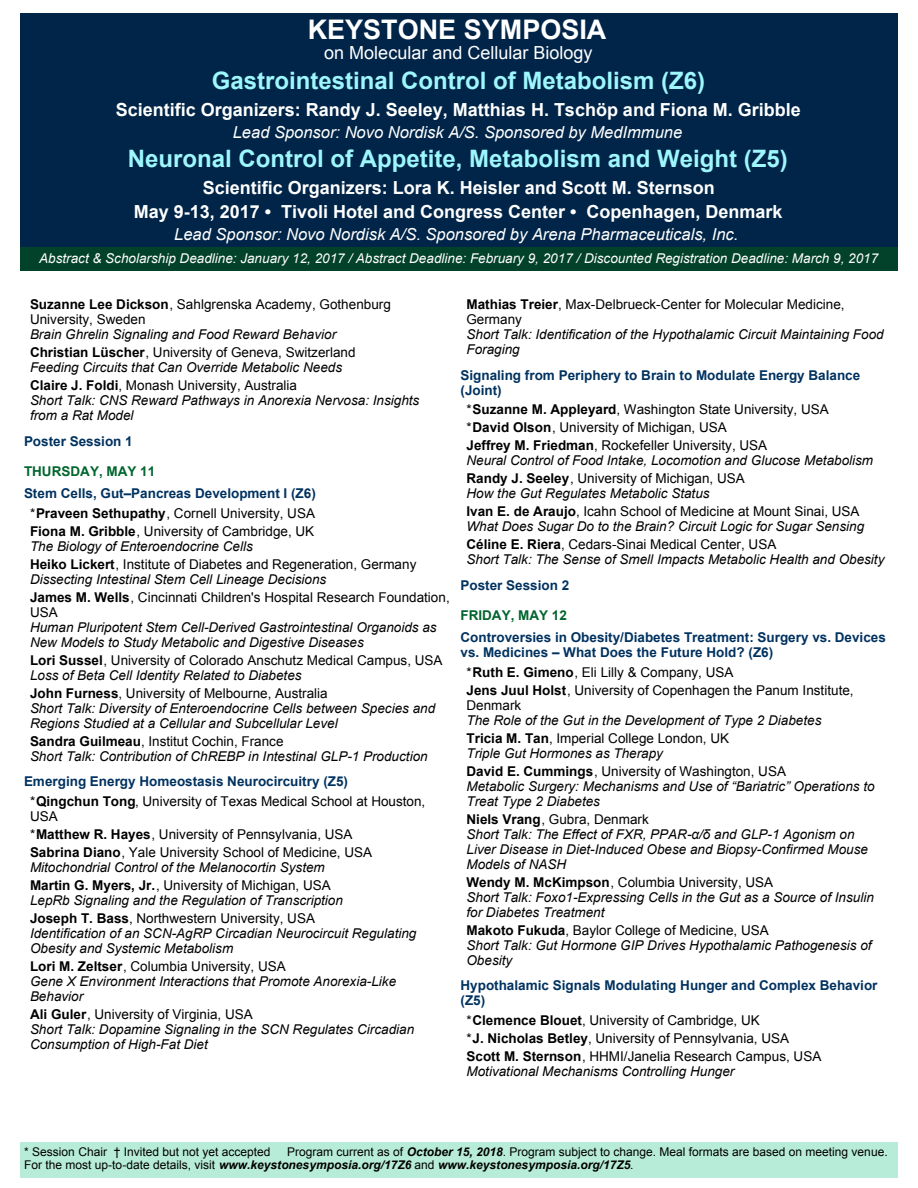
<style>
.page{position:relative;width:918px;height:1188px;background:#fff}
.page>*{position:absolute;margin:0;border:0;box-sizing:border-box;transform-origin:0 0}
.t1{font:700 27px "Arial";color:#fff}
.t2{font:700 24px "Arial";color:#9df7fd}
.t3{font:700 18px/24px "Arial";color:#fff;text-align:center}
.t4{font:18px "Arial";color:#fff}
.t5{font:italic 16.5px "Arial";color:#fff}
.t6{font:italic 13.5px/15px "Arial";color:#000}
.t7{font:13.5px/18px "Arial";color:#000}
.t8{font:700 13.5px/15px "Arial";color:#003260}
.t9{font:italic 13.5px "Arial";color:#fff}
.t10{font:700 13.5px "Arial";color:#00652e}
.t11{font:12px/13.5px "Arial";color:#000}
.s1{font-weight:700}
.s2{font-weight:700;font-style:normal}
.s3{font-style:normal}
.s4{font-weight:400;color:#000}
.s5{color:#000}
.s6{font-style:italic}
.s7{font-weight:700;font-style:italic}
</style>
<div class="page">
<div style="left:20px;top:1142px;width:877px;height:36px;background:#b7ecd8"></div>
<div style="left:20px;top:14px;width:877px;height:234px;background:#012548"></div>
<div style="left:20px;top:248px;width:877px;height:24px;background:#02412a"></div>
<h1 class="t1" style="left:308px;top:19px;width:300px">KEYSTONE SYMPOSIA</h1>
<h3 class="t4" style="left:324px;top:45px;width:270px">on Molecular and Cellular Biology</h3>
<h2 class="t2" style="left:212px;top:71px;width:495px">Gastrointestinal Control of Metabolism (Z6)</h2>
<h3 class="t3" style="left:116px;top:99px;width:687px">Scientific Organizers: Randy J. Seeley, Matthias H. Tschöp and Fiona M. Gribble</h3>
<p class="t5" style="left:233px;top:126px;width:451px">Lead Sponsor: Novo Nordisk A/S. Sponsored by MedImmune</p>
<h2 class="t2" style="left:128px;top:149px;width:661px">Neuronal Control of Appetite, Metabolism and Weight (Z5)</h2>
<h3 class="t3" style="left:134px;top:177px;width:650px">Scientific Organizers: Lora K. Heisler and Scott M. Sternson<br>May 9-13, 2017 • Tivoli Hotel and Congress Center • Copenhagen, Denmark</h3>
<p class="t5" style="left:174px;top:228px;width:566px">Lead Sponsor: Novo Nordisk A/S. Sponsored by Arena Pharmaceuticals, Inc.</p>
<p class="t9" style="left:39px;top:253px;width:840px">Abstract &amp; Scholarship Deadline: January 12, 2017 / Abstract Deadline: February 9, 2017 / Discounted Registration Deadline: March 9, 2017</p>
<p class="t7" style="left:30px;top:298px;width:362px;line-height:15px"><span class="s1">Suzanne Lee Dickson</span>, Sahlgrenska Academy, Gothenburg<br>University, Sweden</p>
<p class="t6" style="left:30px;top:326px;width:327px;line-height:18px">Brain Ghrelin Signaling and Food Reward Behavior<br><span class="s2">Christian Lüscher</span><span class="s3">, University of Geneva, Switzerland</span></p>
<p class="t6" style="left:30px;top:359px;width:314px;line-height:18px">Feeding Circuits that Can Override Metabolic Needs<br><span class="s2">Claire J. Foldi</span><span class="s3">, Monash University, Australia</span></p>
<p class="t6" style="left:30px;top:394px;width:391px">Short Talk: CNS Reward Pathways in Anorexia Nervosa: Insights from a Rat Model</p>
<p class="t8" style="left:24px;top:435px;width:110px">Poster Session 1</p>
<p class="t10" style="left:24px;top:466px;width:133px">THURSDAY, MAY 11</p>
<p class="t8" style="left:24px;top:485px;width:293px;line-height:19.5px;text-align:center">Stem Cells, Gut–Pancreas Development I (Z6) <span class="s4">*</span><span class="s5">Praveen Sethupathy</span><span class="s4">, Cornell University, USA</span></p>
<p class="t6" style="left:30px;top:524px;width:286px"><span class="s2">Fiona M. Gribble</span><span class="s3">, University of Cambridge, UK<br></span>The Biology of Enteroendocrine Cells</p>
<p class="t6" style="left:30px;top:557px;width:388px"><span class="s2">Heiko Lickert</span><span class="s3">, Institute of Diabetes and Regeneration, Germany<br></span>Dissecting Intestinal Stem Cell Lineage Decisions</p>
<p class="t7" style="left:30px;top:591px;width:421px;line-height:15px"><span class="s1">James M. Wells</span>, Cincinnati Children's Hospital Research Foundation,<br>USA</p>
<p class="t6" style="left:30px;top:620px;width:408px">Human Pluripotent Stem Cell-Derived Gastrointestinal Organoids as<br>New Models to Study Metabolic and Digestive Diseases</p>
<p class="t7" style="left:30px;top:654px;width:414px;line-height:15px"><span class="s1">Lori Sussel</span>, University of Colorado Anschutz Medical Campus, USA<br><span class="s6">Loss of Beta Cell Identity Related to Diabetes</span></p>
<p class="t6" style="left:30px;top:686px;width:407px"><span class="s2">John Furness</span><span class="s3">, University of Melbourne, Australia<br></span>Short Talk: Diversity of Enteroendocrine Cells between Species and<br>Regions Studied at a Cellular and Subcellular Level</p>
<p class="t6" style="left:30px;top:734px;width:399px"><span class="s2">Sandra Guilmeau</span><span class="s3">, Institut Cochin, France<br></span>Short Talk: Contribution of ChREBP in Intestinal GLP-1 Production</p>
<p class="t8" style="left:30px;top:773px;width:397px;line-height:19.5px;text-indent:-6px">Emerging Energy Homeostasis Neurocircuitry (Z5)<br><span class="s4">*</span><span class="s5">Qingchun Tong</span><span class="s4">, University of Texas Medical School at Houston,</span></p>
<p class="t7" style="left:30px;top:808px;width:344px">USA<br>*<span class="s1">Matthew R. Hayes</span>, University of Pennsylvania, USA<br><span class="s1">Sabrina Diano</span>, Yale University School of Medicine, USA</p>
<p class="t6" style="left:30px;top:859px;width:302px;line-height:18px">Mitochondrial Control of the Melanocortin System<br><span class="s2">Martin G. Myers, Jr.</span><span class="s3">, University of Michigan, USA</span></p>
<p class="t6" style="left:30px;top:892px;width:314px;line-height:18px">LepRb Signaling and the Regulation of Transcription<br><span class="s2">Joseph T. Bass</span><span class="s3">, Northwestern University, USA</span></p>
<p class="t6" style="left:30px;top:926px;width:388px">Identification of an SCN-AgRP Circadian Neurocircuit Regulating<br>Obesity and Systemic Metabolism</p>
<p class="t6" style="left:30px;top:959px;width:368px"><span class="s2">Lori M. Zeltser</span><span class="s3">, Columbia University, USA<br></span>Gene X Environment Interactions that Promote Anorexia-Like<br>Behavior</p>
<p class="t6" style="left:30px;top:1007px;width:386px"><span class="s2">Ali Guler</span><span class="s3">, University of Virginia, USA<br></span>Short Talk: Dopamine Signaling in the SCN Regulates Circadian<br>Consumption of High-Fat Diet</p>
<p class="t7" style="left:466px;top:298px;width:380px;line-height:15px"><span class="s1">Mathias Treier</span>, Max-Delbrueck-Center for Molecular Medicine,<br>Germany</p>
<p class="t6" style="left:466px;top:328px;width:419px">Short Talk: Identification of the Hypothalamic Circuit Maintaining Food<br>Foraging</p>
<p class="t8" style="left:460px;top:369px;width:401px">Signaling from Periphery to Brain to Modulate Energy Balance (Joint)</p>
<p class="t7" style="left:466px;top:402px;width:364px">*<span class="s1">Suzanne M. Appleyard</span>, Washington State University, USA *<span class="s1">David Olson</span>, University of Michigan, USA<br><span class="s1">Jeffrey M. Friedman</span>, Rockefeller University, USA</p>
<p class="t6" style="left:466px;top:452px;width:408px;line-height:18px">Neural Control of Food Intake, Locomotion and Glucose Metabolism<br><span class="s2">Randy J. Seeley</span><span class="s3">, University of Michigan, USA</span></p>
<p class="t7" style="left:466px;top:486px;width:395px"><span class="s6">How the Gut Regulates Metabolic Status<br></span><span class="s1">Ivan E. de Araujo</span>, Icahn School of Medicine at Mount Sinai, USA</p>
<p class="t6" style="left:466px;top:518px;width:399px;line-height:18px">What Does Sugar Do to the Brain? Circuit Logic for Sugar Sensing<br><span class="s2">Céline E. Riera</span><span class="s3">, Cedars-Sinai Medical Center, USA</span></p>
<p class="t6" style="left:466px;top:553px;width:419px">Short Talk: The Sense of Smell Impacts Metabolic Health and Obesity</p>
<p class="t8" style="left:460px;top:579px;width:110px">Poster Session 2</p>
<p class="t10" style="left:460px;top:610px;width:108px">FRIDAY, MAY 12</p>
<p class="t8" style="left:460px;top:631px;width:427px">Controversies in Obesity/Diabetes Treatment: Surgery vs. Devices vs. Medicines – What Does the Future Hold? (Z6)</p>
<p class="t7" style="left:466px;top:664px;width:389px">*<span class="s1">Ruth E. Gimeno</span>, Eli Lilly &amp; Company, USA<br><span class="s1">Jens Juul Holst</span>, University of Copenhagen the Panum Institute,</p>
<p class="t7" style="left:466px;top:697px;width:56px">Denmark</p>
<p class="t6" style="left:466px;top:712px;width:356px;line-height:18px">The Role of the Gut in the Development of Type 2 Diabetes<br><span class="s2">Tricia M. Tan</span><span class="s3">, Imperial College London, UK</span></p>
<p class="t7" style="left:466px;top:745px;width:321px"><span class="s6">Triple Gut Hormones as Therapy<br></span><span class="s1">David E. Cummings</span>, University of Washington, USA</p>
<p class="t6" style="left:466px;top:779px;width:410px">Metabolic Surgery: Mechanisms and Use of “Bariatric” Operations to<br>Treat Type 2 Diabetes</p>
<p class="t6" style="left:466px;top:812px;width:403px"><span class="s2">Niels Vrang</span><span class="s3">, Gubra, Denmark<br></span>Short Talk: The Effect of FXR, PPAR-α/δ and GLP-1 Agonism on Liver Disease in Diet-Induced Obese and Biopsy-Confirmed Mouse Models of NASH</p>
<p class="t6" style="left:466px;top:875px;width:409px"><span class="s2">Wendy M. McKimpson</span><span class="s3">, Columbia University, USA<br></span>Short Talk: Foxo1-Expressing Cells in the Gut as a Source of Insulin for Diabetes Treatment</p>
<p class="t6" style="left:466px;top:923px;width:407px"><span class="s2">Makoto Fukuda</span><span class="s3">, Baylor College of Medicine, USA<br></span>Short Talk: Gut Hormone GIP Drives Hypothalamic Pathogenesis of<br>Obesity</p>
<p class="t8" style="left:460px;top:979px;width:419px">Hypothalamic Signals Modulating Hunger and Complex Behavior (Z5)</p>
<p class="t7" style="left:466px;top:1012px;width:356px">*<span class="s1">Clemence Blouet</span>, University of Cambridge, UK<br>*<span class="s1">J. Nicholas Betley</span>, University of Pennsylvania, USA<br><span class="s1">Scott M. Sternson</span>, HHMI/Janelia Research Campus, USA</p>
<p class="t6" style="left:466px;top:1064px;width:269px">Motivational Mechanisms Controlling Hunger</p>
<p class="t11" style="left:24px;top:1146px;width:248px">* Session Chair † Invited but not yet accepted</p>
<p class="t11" style="left:24px;top:1146px;width:865px;text-indent:263px">Program current as of <span class="s7">October 15, 2018</span>. Program subject to change. Meal formats are based on meeting venue.<br>For the most up-to-date details, visit <span class="s7">www.keystonesymposia.org/17Z6</span> and <span class="s7">www.keystonesymposia.org/17Z5</span>.</p>
</div>
